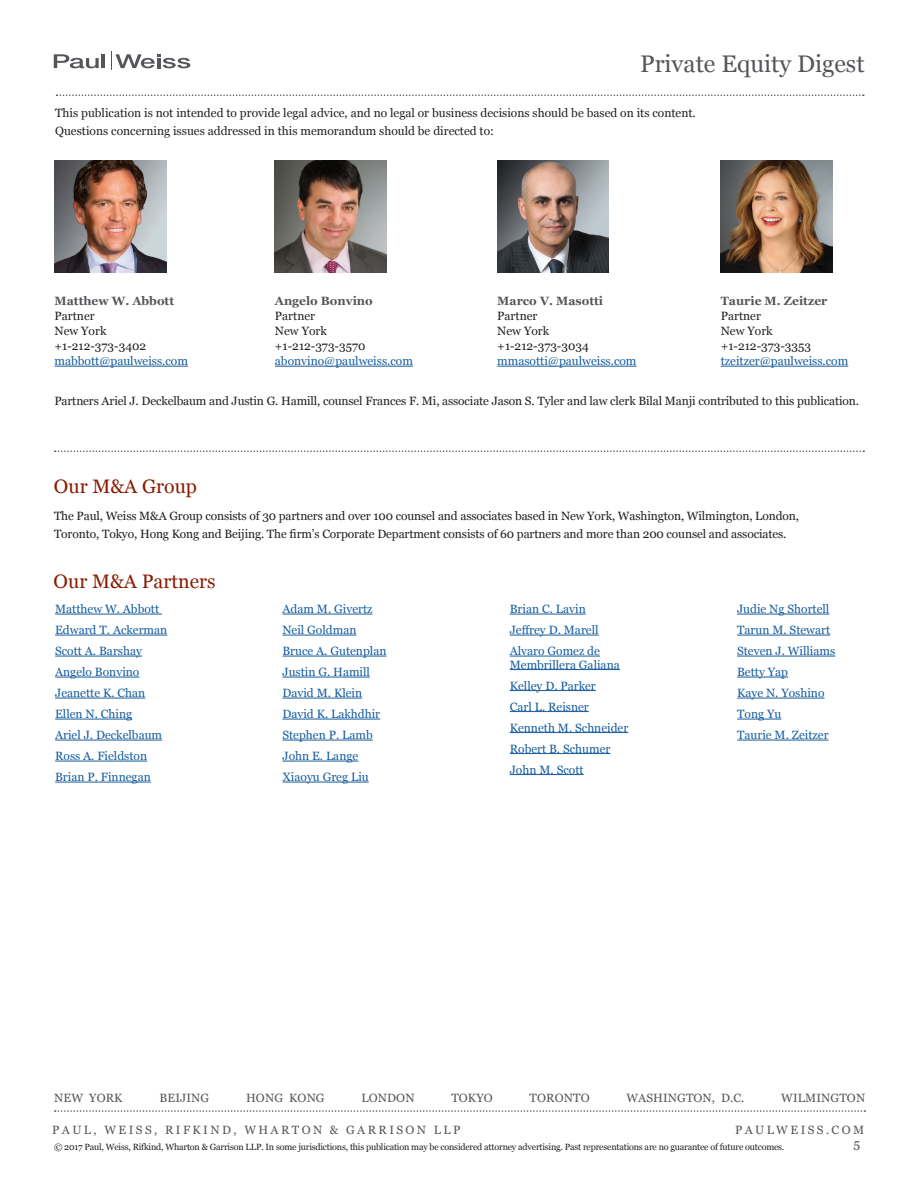
<style>
.page{position:relative;width:918px;height:1188px;background:#fff}
.page>*{position:absolute;margin:0;border:0;box-sizing:border-box;transform-origin:0 0}
.t1{font:24px "Georgia";color:#55565a}
.t2{font:19.5px "Georgia";color:#891c02}
.t3{font:12.75px "Georgia";color:#55565a}
.t4{font:12px/15px "Georgia";letter-spacing:-.01em;color:#231f20}
.t5{font:12px/21px "Georgia";color:#175d9e}
.t6{font:12px "Georgia";letter-spacing:.01em;color:#55565a}
.t7{font:700 12px "Georgia";color:#55565a}
.t8{font:12px "Georgia";letter-spacing:.2em;color:#55565a}
.t9{font:9px "Georgia";letter-spacing:-.02em;color:#231f20}
</style>
<div class="page">
<svg style="left:56px;top:94px;width:808px;height:2px"></svg>
<svg style="left:55px;top:1110px;width:810px;height:2px"></svg>
<hr style="left:55px;top:366px;width:133px;height:1px;background:#175d9e">
<img style="left:55px;top:161px;width:111px;height:111px">
<hr style="left:275px;top:366px;width:138px;height:1px;background:#175d9e">
<img style="left:275px;top:161px;width:111px;height:111px">
<hr style="left:497px;top:366px;width:140px;height:1px;background:#175d9e">
<img style="left:497px;top:161px;width:112px;height:111px">
<hr style="left:721px;top:366px;width:127px;height:1px;background:#175d9e">
<img style="left:721px;top:161px;width:111px;height:111px">
<svg style="left:55px;top:450px;width:809px;height:2px"></svg>
<hr style="left:55px;top:614px;width:107px;height:1px;background:#175d9e">
<hr style="left:55px;top:635px;width:112px;height:1px;background:#175d9e">
<hr style="left:55px;top:656px;width:87px;height:1px;background:#175d9e">
<hr style="left:55px;top:677px;width:84px;height:1px;background:#175d9e">
<hr style="left:55px;top:698px;width:90px;height:1px;background:#175d9e">
<hr style="left:55px;top:719px;width:77px;height:1px;background:#175d9e">
<hr style="left:55px;top:740px;width:107px;height:1px;background:#175d9e">
<hr style="left:55px;top:761px;width:92px;height:1px;background:#175d9e">
<hr style="left:55px;top:782px;width:96px;height:1px;background:#175d9e">
<hr style="left:282px;top:614px;width:91px;height:1px;background:#175d9e">
<hr style="left:282px;top:635px;width:75px;height:1px;background:#175d9e">
<hr style="left:282px;top:656px;width:105px;height:1px;background:#175d9e">
<hr style="left:282px;top:677px;width:88px;height:1px;background:#175d9e">
<hr style="left:282px;top:698px;width:80px;height:1px;background:#175d9e">
<hr style="left:282px;top:719px;width:98px;height:1px;background:#175d9e">
<hr style="left:282px;top:740px;width:91px;height:1px;background:#175d9e">
<hr style="left:282px;top:761px;width:76px;height:1px;background:#175d9e">
<hr style="left:282px;top:782px;width:87px;height:1px;background:#175d9e">
<hr style="left:510px;top:614px;width:76px;height:1px;background:#175d9e">
<hr style="left:510px;top:635px;width:89px;height:1px;background:#175d9e">
<hr style="left:510px;top:656px;width:90px;height:1px;background:#175d9e">
<hr style="left:510px;top:669px;width:110px;height:1px;background:#175d9e">
<hr style="left:510px;top:690px;width:86px;height:1px;background:#175d9e">
<hr style="left:510px;top:711px;width:79px;height:1px;background:#175d9e">
<hr style="left:510px;top:732px;width:118px;height:1px;background:#175d9e">
<hr style="left:510px;top:753px;width:100px;height:1px;background:#175d9e">
<hr style="left:510px;top:774px;width:74px;height:1px;background:#175d9e">
<hr style="left:737px;top:614px;width:92px;height:1px;background:#175d9e">
<hr style="left:737px;top:635px;width:93px;height:1px;background:#175d9e">
<hr style="left:737px;top:656px;width:98px;height:1px;background:#175d9e">
<hr style="left:737px;top:677px;width:51px;height:1px;background:#175d9e">
<hr style="left:737px;top:698px;width:88px;height:1px;background:#175d9e">
<hr style="left:737px;top:719px;width:44px;height:1px;background:#175d9e">
<hr style="left:737px;top:740px;width:92px;height:1px;background:#175d9e">
<svg style="left:54px;top:54px;width:45px;height:14px"></svg>
<hr style="left:102px;top:54px;width:3px;height:14px;background:#55565a">
<svg style="left:111px;top:51px;width:79px;height:19px"></svg>
<h1 class="t1" style="left:640px;top:49px;width:226px">Private Equity Digest</h1>
<p class="t4" style="left:55px;top:105px;width:642px;line-height:18px">This publication is not intended to provide legal advice, and no legal or business decisions should be based on its content.<br>Questions concerning issues addressed in this memorandum should be directed to:</p>
<p class="t7" style="left:55px;top:293px;width:121px">Matthew W. Abbott</p>
<p class="t4" style="left:55px;top:309px;width:93px">Partner<br>New York +1-212-373-3402</p>
<p class="t5" style="left:55px;top:351px;width:135px">mabbott@paulweiss.com</p>
<p class="t7" style="left:721px;top:293px;width:108px">Taurie M. Zeitzer</p>
<p class="t4" style="left:721px;top:309px;width:92px">Partner<br>New York +1-212-373-3353</p>
<p class="t5" style="left:721px;top:351px;width:129px">tzeitzer@paulweiss.com</p>
<p class="t4" style="left:54px;top:393px;width:806px">Partners Ariel J. Deckelbaum and Justin G. Hamill, counsel Frances F. Mi, associate Jason S. Tyler and law clerk Bilal Manji contributed to this publication.</p>
<p class="t7" style="left:275px;top:293px;width:99px">Angelo Bonvino</p>
<p class="t4" style="left:275px;top:309px;width:92px">Partner<br>New York +1-212-373-3570</p>
<p class="t5" style="left:275px;top:351px;width:140px">abonvino@paulweiss.com</p>
<p class="t7" style="left:497px;top:293px;width:107px">Marco V. Masotti</p>
<p class="t4" style="left:497px;top:309px;width:93px">Partner<br>New York +1-212-373-3034</p>
<p class="t5" style="left:497px;top:351px;width:141px">mmasotti@paulweiss.com</p>
<h2 class="t2" style="left:54px;top:475px;width:145px">Our M&amp;A Group</h2>
<p class="t4" style="left:54px;top:507px;width:747px;line-height:18px">The Paul, Weiss M&amp;A Group consists of 30 partners and over 100 counsel and associates based in New York, Washington, Wilmington, London,<br>Toronto, Tokyo, Hong Kong and Beijing. The firm’s Corporate Department consists of 60 partners and more than 200 counsel and associates.</p>
<h2 class="t2" style="left:54px;top:569px;width:163px">Our M&amp;A Partners</h2>
<p class="t5" style="left:55px;top:599px;width:114px">Matthew W. Abbott<br>Edward T. Ackerman<br>Scott A. Barshay<br>Angelo Bonvino<br>Jeanette K. Chan<br>Ellen N. Ching<br>Ariel J. Deckelbaum<br>Ross A. Fieldston<br>Brian P. Finnegan</p>
<p class="t5" style="left:282px;top:599px;width:106px">Adam M. Givertz<br>Neil Goldman<br>Bruce A. Gutenplan<br>Justin G. Hamill<br>David M. Klein<br>David K. Lakhdhir<br>Stephen P. Lamb<br>John E. Lange<br>Xiaoyu Greg Liu</p>
<p class="t5" style="left:510px;top:599px;width:92px">Brian C. Lavin<br>Jeffrey D. Marell<br>Alvaro Gomez de</p>
<p class="t5" style="left:510px;top:654px;width:120px">Membrillera Galiana<br>Kelley D. Parker<br>Carl L. Reisner<br>Kenneth M. Schneider<br>Robert B. Schumer<br>John M. Scott</p>
<p class="t5" style="left:737px;top:599px;width:100px">Judie Ng Shortell<br>Tarun M. Stewart<br>Steven J. Williams<br>Betty Yap<br>Kaye N. Yoshino<br>Tong Yu<br>Taurie M. Zeitzer</p>
<p class="t6" style="left:54px;top:1090px;width:70px">NEW YORK</p>
<p class="t6" style="left:159px;top:1090px;width:51px">BEIJING</p>
<p class="t6" style="left:246px;top:1090px;width:80px">HONG KONG</p>
<p class="t6" style="left:361px;top:1090px;width:55px">LONDON</p>
<p class="t6" style="left:451px;top:1090px;width:43px">TOKYO</p>
<p class="t6" style="left:530px;top:1090px;width:61px">TORONTO</p>
<p class="t6" style="left:626px;top:1090px;width:120px">WASHINGTON, D.C.</p>
<p class="t6" style="left:781px;top:1090px;width:85px">WILMINGTON</p>
<p class="t8" style="left:52px;top:1123px;width:410px">PAUL, WEISS, RIFKIND, WHARTON &amp; GARRISON LLP</p>
<p class="t8" style="left:735px;top:1123px;width:131px">PAULWEISS.COM</p>
<p class="t9" style="left:54px;top:1142px;width:732px">© 2017 Paul, Weiss, Rifkind, Wharton &amp; Garrison LLP. In some jurisdictions, this publication may be considered attorney advertising. Past representations are no guarantee of future outcomes.</p>
<p class="t3" style="left:853px;top:1135px;width:8px">5</p>
</div>
